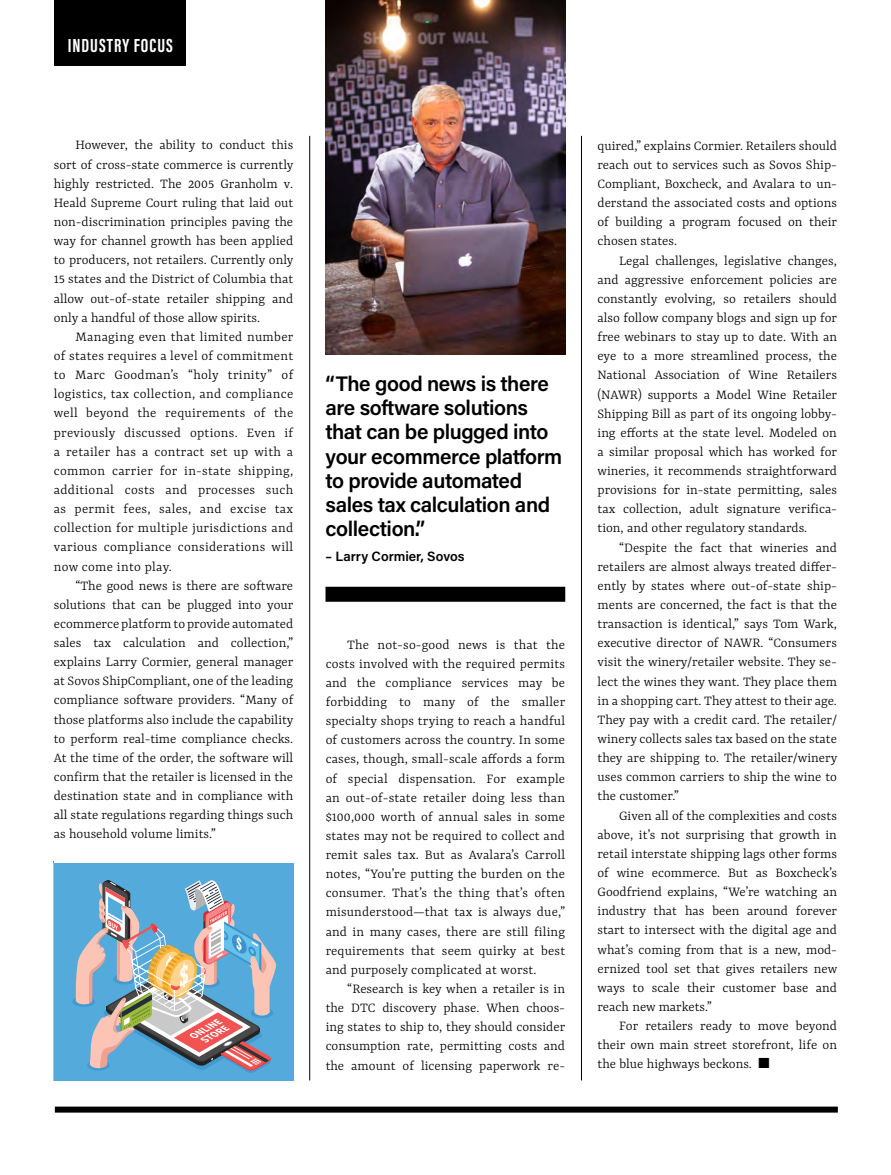
<style>
.page{position:relative;width:891px;height:1175px;background:#fff}
.page>*{position:absolute;margin:0;border:0;box-sizing:border-box;transform-origin:0 0}
.t1{font:600 21px/24px "Acumin Pro";letter-spacing:-.02em;color:#000}
.t2{font:700 19.5px "Acumin Pro Extra Cond";letter-spacing:.055em;color:#fff}
.t3{font:300 14.7px/19.2px "Yrsa";color:#000;text-align:justify}
.t4{font:600 13.5px "Acumin Pro";color:#000}
</style>
<div class="page">
<div style="left:55px;top:1106px;width:783px;height:6px;background:#000"></div>
<hr style="left:309px;top:136px;width:1px;height:944px;background:#000">
<hr style="left:581px;top:136px;width:1px;height:944px;background:#000">
<img style="left:326px;top:0;width:239px;height:354px">
<div style="left:326px;top:586px;width:239px;height:16px;background:#000"></div>
<div style="left:54px;top:863px;width:240px;height:217px;background:#54aada"></div>
<svg style="left:72px;top:996px;width:23px;height:11px"></svg>
<svg style="left:76px;top:880px;width:200px;height:192px"></svg>
<div style="left:55px;top:0;width:131px;height:66px;background:#000"></div>
<h2 class="t2" style="left:68px;top:34px;width:107px">INDUSTRY FOCUS</h2>
<p class="t3" style="left:54px;top:136px;width:241px;text-indent:22px">However, the ability to conduct this sort of cross-state commerce is currently highly restricted. The 2005 Granholm v.<br>Heald Supreme Court ruling that laid out non-discrimination principles paving the way for channel growth has been applied to producers, not retailers. Currently only 15 states and the District of Columbia that allow out-of-state retailer shipping and only a handful of those allow spirits.</p>
<p class="t3" style="left:54px;top:328px;width:241px;text-indent:22px">Managing even that limited number of states requires a level of commitment to Marc Goodman’s “holy trinity” of logistics, tax collection, and compliance well beyond the requirements of the previously discussed options. Even if a retailer has a contract set up with a common carrier for in-state shipping, additional costs and processes such as permit fees, sales, and excise tax collection for multiple jurisdictions and various compliance considerations will now come into play.</p>
<p class="t3" style="left:54px;top:576px;width:241px;text-indent:22px">“The good news is there are software solutions that can be plugged into your ecommerce platform to provide automated sales tax calculation and collection,” explains Larry Cormier, general manager at Sovos ShipCompliant, one of the leading compliance software providers. “Many of those platforms also include the capability to perform real-time compliance checks.<br>At the time of the order, the software will confirm that the retailer is licensed in the destination state and in compliance with all state regulations regarding things such as household volume limits.”</p>
<h1 class="t1" style="left:326px;top:371px;width:238px">“The good news is there are software solutions that can be plugged into your ecommerce platform to provide automated sales tax calculation and collection.”</h1>
<p class="t4" style="left:326px;top:547px;width:141px">– Larry Cormier, Sovos</p>
<p class="t3" style="left:326px;top:635px;width:241px;text-indent:22px">The not-so-good news is that the costs involved with the required permits and the compliance services may be forbidding to many of the smaller specialty shops trying to reach a handful of customers across the country. In some cases, though, small-scale affords a form of special dispensation. For example an out-of-state retailer doing less than $100,000 worth of annual sales in some states may not be required to collect and remit sales tax. But as Avalara’s Carroll notes, “You’re putting the burden on the consumer. That’s the thing that’s often misunderstood—that tax is always due,” and in many cases, there are still filing requirements that seem quirky at best and purposely complicated at worst.</p>
<p class="t3" style="left:326px;top:980px;width:241px;text-indent:22px">“Research is key when a retailer is in the DTC discovery phase. When choos&shy;ing states to ship to, they should consider consumption rate, permitting costs and the amount of licensing paperwork re-</p>
<p class="t3" style="left:598px;top:137px;width:241px">quired,” explains Cormier. Retailers should reach out to services such as Sovos Ship-Compliant, Boxcheck, and Avalara to un&shy;derstand the associated costs and options of building a program focused on their chosen states.</p>
<p class="t3" style="left:598px;top:251px;width:241px;text-indent:22px">Legal challenges, legislative changes, and aggressive enforcement policies are constantly evolving, so retailers should also follow company blogs and sign up for free webinars to stay up to date. With an eye to a more streamlined process, the National Association of Wine Retailers (NAWR) supports a Model Wine Retailer Shipping Bill as part of its ongoing lobby&shy;ing efforts at the state level. Modeled on a similar proposal which has worked for wineries, it recommends straightforward provisions for in-state permitting, sales tax collection, adult signature verifica&shy;tion, and other regulatory standards.</p>
<p class="t3" style="left:598px;top:538px;width:241px;text-indent:22px">“Despite the fact that wineries and retailers are almost always treated differ&shy;ently by states where out-of-state ship&shy;ments are concerned, the fact is that the transaction is identical,” says Tom Wark, executive director of NAWR. “Consumers visit the winery/retailer website. They se&shy;lect the wines they want. They place them in a shopping cart. They attest to their age.<br>They pay with a credit card. The retailer/ winery collects sales tax based on the state they are shipping to. The retailer/winery uses common carriers to ship the wine to the customer.”</p>
<p class="t3" style="left:598px;top:806px;width:241px;text-indent:22px">Given all of the complexities and costs above, it’s not surprising that growth in retail interstate shipping lags other forms of wine ecommerce. But as Boxcheck’s Goodfriend explains, “We’re watching an industry that has been around forever start to intersect with the digital age and what’s coming from that is a new, mod&shy;ernized tool set that gives retailers new ways to scale their customer base and reach new markets.”</p>
<p class="t3" style="left:598px;top:1017px;width:241px;text-indent:22px">For retailers ready to move beyond their own main street storefront, life on the blue highways beckons. ■</p>
</div>
